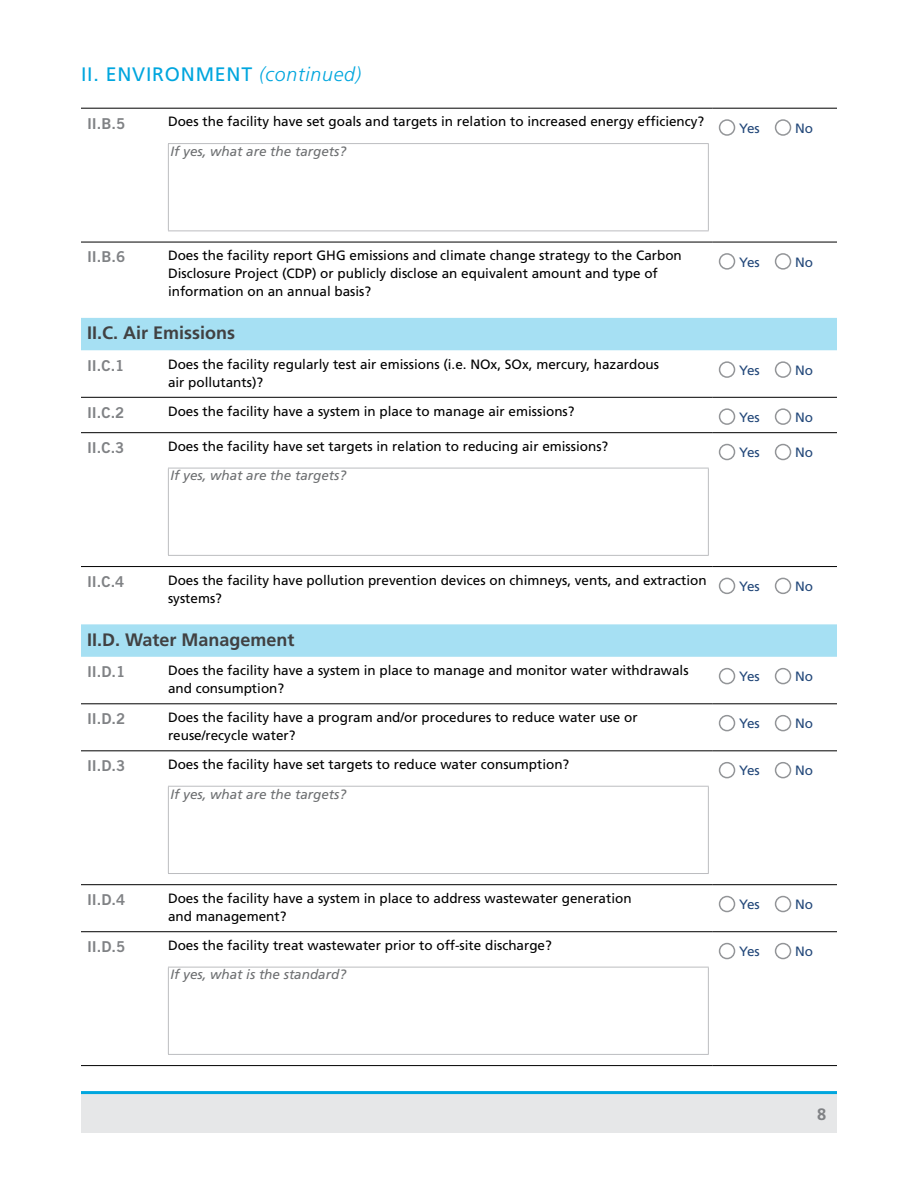
<style>
.page{position:relative;width:918px;height:1188px;background:#fff}
.page>*{position:absolute;margin:0;border:0;box-sizing:border-box;transform-origin:0 0}
.t1{font:19.5px "Frutiger";color:#00a6de}
.t2{font:italic 300 19.5px "Frutiger";letter-spacing:.04em;color:#00a6de}
.t3{font:700 18px "Frutiger";color:#414142}
.t4{font:700 16.5px "Frutiger";color:#808285}
.t5{font:15px "Trade Gothic LT Std Bd 2";color:#808285}
.t6{font:13.5px/18px "Frutiger";color:#000}
.t7{font:italic 13.5px "Frutiger";color:#6d6f71}
.t8{font:13.5px "Frutiger";color:#23487a}
</style>
<div class="page">
<div style="left:81px;top:1092px;width:756px;height:41px;background:#e6e7e8"></div>
<hr style="left:81px;top:1091px;width:756px;height:3px;background:#00a6de">
<svg style="left:81px;top:318px;width:756px;height:339px"></svg>
<hr style="left:81px;top:108px;width:81px;height:1px;background:#000">
<hr style="left:162px;top:108px;width:551px;height:1px;background:#000">
<hr style="left:713px;top:108px;width:124px;height:1px;background:#000">
<hr style="left:81px;top:242px;width:81px;height:1px;background:#000">
<hr style="left:162px;top:242px;width:551px;height:1px;background:#000">
<hr style="left:713px;top:242px;width:124px;height:1px;background:#000">
<hr style="left:81px;top:397px;width:81px;height:1px;background:#000">
<hr style="left:162px;top:397px;width:551px;height:1px;background:#000">
<hr style="left:713px;top:397px;width:124px;height:1px;background:#000">
<hr style="left:81px;top:432px;width:81px;height:1px;background:#000">
<hr style="left:162px;top:432px;width:551px;height:1px;background:#000">
<hr style="left:713px;top:432px;width:124px;height:1px;background:#000">
<hr style="left:81px;top:566px;width:81px;height:1px;background:#000">
<hr style="left:162px;top:566px;width:551px;height:1px;background:#000">
<hr style="left:713px;top:566px;width:124px;height:1px;background:#000">
<hr style="left:81px;top:704px;width:81px;height:1px;background:#000">
<hr style="left:162px;top:704px;width:551px;height:1px;background:#000">
<hr style="left:713px;top:704px;width:124px;height:1px;background:#000">
<hr style="left:81px;top:751px;width:81px;height:1px;background:#000">
<hr style="left:162px;top:751px;width:551px;height:1px;background:#000">
<hr style="left:713px;top:751px;width:124px;height:1px;background:#000">
<hr style="left:81px;top:884px;width:81px;height:1px;background:#000">
<hr style="left:162px;top:884px;width:551px;height:1px;background:#000">
<hr style="left:713px;top:884px;width:124px;height:1px;background:#000">
<hr style="left:81px;top:931px;width:81px;height:1px;background:#000">
<hr style="left:162px;top:931px;width:551px;height:1px;background:#000">
<hr style="left:713px;top:931px;width:124px;height:1px;background:#000">
<hr style="left:81px;top:1065px;width:81px;height:1px;background:#000">
<hr style="left:162px;top:1065px;width:551px;height:1px;background:#000">
<hr style="left:713px;top:1065px;width:124px;height:1px;background:#000">
<hr style="left:168px;top:143px;width:541px;height:1px;background:#bcbdc0">
<hr style="left:168px;top:144px;width:1px;height:87px;background:#bcbdc0">
<hr style="left:708px;top:144px;width:1px;height:87px;background:#bcbdc0">
<hr style="left:168px;top:231px;width:541px;height:1px;background:#bcbdc0">
<div style="left:719px;top:119px;width:16px;height:17px;border:2px solid #939598;border-radius:50%"></div>
<div style="left:775px;top:119px;width:16px;height:17px;border:2px solid #939598;border-radius:50%"></div>
<div style="left:719px;top:253px;width:16px;height:17px;border:2px solid #939598;border-radius:50%"></div>
<div style="left:775px;top:253px;width:16px;height:17px;border:2px solid #939598;border-radius:50%"></div>
<div style="left:720px;top:362px;width:15px;height:15px;background:#fff;border-radius:50%"></div>
<div style="left:719px;top:361px;width:16px;height:17px;border:2px solid #939598;border-radius:50%"></div>
<div style="left:776px;top:362px;width:15px;height:15px;background:#fff;border-radius:50%"></div>
<div style="left:775px;top:361px;width:16px;height:17px;border:2px solid #939598;border-radius:50%"></div>
<div style="left:720px;top:409px;width:15px;height:15px;background:#fff;border-radius:50%"></div>
<div style="left:719px;top:408px;width:16px;height:17px;border:2px solid #939598;border-radius:50%"></div>
<div style="left:776px;top:409px;width:15px;height:15px;background:#fff;border-radius:50%"></div>
<div style="left:775px;top:408px;width:16px;height:17px;border:2px solid #939598;border-radius:50%"></div>
<hr style="left:168px;top:468px;width:541px;height:1px;background:#bcbdc0">
<hr style="left:168px;top:468px;width:1px;height:87px;background:#bcbdc0">
<hr style="left:708px;top:468px;width:1px;height:87px;background:#bcbdc0">
<hr style="left:168px;top:555px;width:541px;height:1px;background:#bcbdc0">
<div style="left:720px;top:445px;width:15px;height:15px;background:#fff;border-radius:50%"></div>
<div style="left:719px;top:444px;width:16px;height:16px;border:2px solid #939598;border-radius:50%"></div>
<div style="left:776px;top:445px;width:15px;height:15px;background:#fff;border-radius:50%"></div>
<div style="left:775px;top:444px;width:16px;height:16px;border:2px solid #939598;border-radius:50%"></div>
<div style="left:720px;top:578px;width:15px;height:15px;background:#fff;border-radius:50%"></div>
<div style="left:719px;top:578px;width:16px;height:16px;border:2px solid #939598;border-radius:50%"></div>
<div style="left:776px;top:578px;width:15px;height:15px;background:#fff;border-radius:50%"></div>
<div style="left:775px;top:578px;width:16px;height:16px;border:2px solid #939598;border-radius:50%"></div>
<div style="left:719px;top:668px;width:16px;height:16px;border:2px solid #939598;border-radius:50%"></div>
<div style="left:775px;top:668px;width:16px;height:16px;border:2px solid #939598;border-radius:50%"></div>
<div style="left:719px;top:715px;width:16px;height:16px;border:2px solid #939598;border-radius:50%"></div>
<div style="left:775px;top:715px;width:16px;height:16px;border:2px solid #939598;border-radius:50%"></div>
<hr style="left:168px;top:786px;width:541px;height:1px;background:#bcbdc0">
<hr style="left:168px;top:787px;width:1px;height:86px;background:#bcbdc0">
<hr style="left:708px;top:787px;width:1px;height:86px;background:#bcbdc0">
<hr style="left:168px;top:873px;width:541px;height:1px;background:#bcbdc0">
<div style="left:719px;top:762px;width:16px;height:16px;border:2px solid #939598;border-radius:50%"></div>
<div style="left:775px;top:762px;width:16px;height:16px;border:2px solid #939598;border-radius:50%"></div>
<div style="left:719px;top:896px;width:16px;height:16px;border:2px solid #939598;border-radius:50%"></div>
<div style="left:775px;top:896px;width:16px;height:16px;border:2px solid #939598;border-radius:50%"></div>
<hr style="left:168px;top:967px;width:541px;height:1px;background:#bcbdc0">
<hr style="left:168px;top:967px;width:1px;height:87px;background:#bcbdc0">
<hr style="left:708px;top:967px;width:1px;height:87px;background:#bcbdc0">
<hr style="left:168px;top:1054px;width:541px;height:1px;background:#bcbdc0">
<div style="left:719px;top:943px;width:16px;height:16px;border:2px solid #939598;border-radius:50%"></div>
<div style="left:775px;top:943px;width:16px;height:16px;border:2px solid #939598;border-radius:50%"></div>
<h1 class="t1" style="left:81px;top:63px;width:51px">II. Environment</h1>
<h1 class="t2" style="left:259px;top:63px;width:104px">(continued)</h1>
<p class="t5" style="left:87px;top:114px;width:40px">II.B.5</p>
<p class="t6" style="left:168px;top:113px;width:538px">Does the facility have set goals and targets in relation to increased energy efficiency?</p>
<p class="t7" style="left:171px;top:143px;width:177px">If yes, what are the targets?</p>
<p class="t8" style="left:739px;top:120px;width:22px">Yes</p>
<p class="t8" style="left:795px;top:120px;width:19px">No</p>
<p class="t5" style="left:87px;top:248px;width:40px">II.B.6</p>
<p class="t6" style="left:168px;top:247px;width:515px">Does the facility report GHG emissions and climate change strategy to the Carbon<br>Disclosure Project (CDP) or publicly disclose an equivalent amount and type of information on an annual basis?</p>
<p class="t8" style="left:739px;top:254px;width:22px">Yes</p>
<p class="t8" style="left:795px;top:254px;width:19px">No</p>
<h2 class="t3" style="left:87px;top:323px;width:150px">II.C. Air Emissions</h2>
<p class="t5" style="left:87px;top:356px;width:39px">II.C.1</p>
<p class="t6" style="left:168px;top:355px;width:493px">Does the facility regularly test air emissions (i.e. NOx, SOx, mercury, hazardous air pollutants)?</p>
<p class="t8" style="left:739px;top:362px;width:22px">Yes</p>
<p class="t8" style="left:795px;top:362px;width:19px">No</p>
<p class="t5" style="left:87px;top:403px;width:39px">II.C.2</p>
<p class="t6" style="left:168px;top:402px;width:408px">Does the facility have a system in place to manage air emissions?</p>
<p class="t8" style="left:739px;top:409px;width:22px">Yes</p>
<p class="t8" style="left:795px;top:409px;width:19px">No</p>
<p class="t5" style="left:87px;top:438px;width:39px">II.C.3</p>
<p class="t6" style="left:168px;top:437px;width:442px">Does the facility have set targets in relation to reducing air emissions?</p>
<p class="t7" style="left:171px;top:468px;width:177px">If yes, what are the targets?</p>
<p class="t8" style="left:739px;top:445px;width:22px">Yes</p>
<p class="t8" style="left:795px;top:445px;width:19px">No</p>
<p class="t5" style="left:87px;top:572px;width:39px">II.C.4</p>
<p class="t6" style="left:168px;top:571px;width:540px">Does the facility have pollution prevention devices on chimneys, vents, and extraction systems?</p>
<p class="t8" style="left:739px;top:579px;width:22px">Yes</p>
<p class="t8" style="left:795px;top:579px;width:19px">No</p>
<h2 class="t3" style="left:87px;top:629px;width:209px">II.D. Water Management</h2>
<p class="t5" style="left:87px;top:663px;width:40px">II.D.1</p>
<p class="t6" style="left:168px;top:661px;width:522px">Does the facility have a system in place to manage and monitor water withdrawals and consumption?</p>
<p class="t8" style="left:739px;top:669px;width:22px">Yes</p>
<p class="t8" style="left:795px;top:669px;width:19px">No</p>
<p class="t5" style="left:87px;top:710px;width:40px">II.D.2</p>
<p class="t6" style="left:168px;top:708px;width:471px">Does the facility have a program and/or procedures to reduce water use or reuse/recycle water?</p>
<p class="t8" style="left:739px;top:716px;width:22px">Yes</p>
<p class="t8" style="left:795px;top:716px;width:19px">No</p>
<p class="t5" style="left:87px;top:757px;width:40px">II.D.3</p>
<p class="t6" style="left:168px;top:755px;width:403px">Does the facility have set targets to reduce water consumption?</p>
<p class="t7" style="left:171px;top:786px;width:177px">If yes, what are the targets?</p>
<p class="t8" style="left:739px;top:763px;width:22px">Yes</p>
<p class="t8" style="left:795px;top:763px;width:19px">No</p>
<p class="t5" style="left:87px;top:890px;width:40px">II.D.4</p>
<p class="t6" style="left:168px;top:889px;width:465px">Does the facility have a system in place to address wastewater generation and management?</p>
<p class="t8" style="left:739px;top:897px;width:22px">Yes</p>
<p class="t8" style="left:795px;top:897px;width:19px">No</p>
<p class="t5" style="left:87px;top:937px;width:40px">II.D.5</p>
<p class="t6" style="left:168px;top:936px;width:385px">Does the facility treat wastewater prior to off-site discharge?</p>
<p class="t7" style="left:171px;top:967px;width:177px">If yes, what is the standard?</p>
<p class="t8" style="left:739px;top:944px;width:22px">Yes</p>
<p class="t8" style="left:795px;top:944px;width:19px">No</p>
<p class="t4" style="left:817px;top:1104px;width:11px">8</p>
</div>
